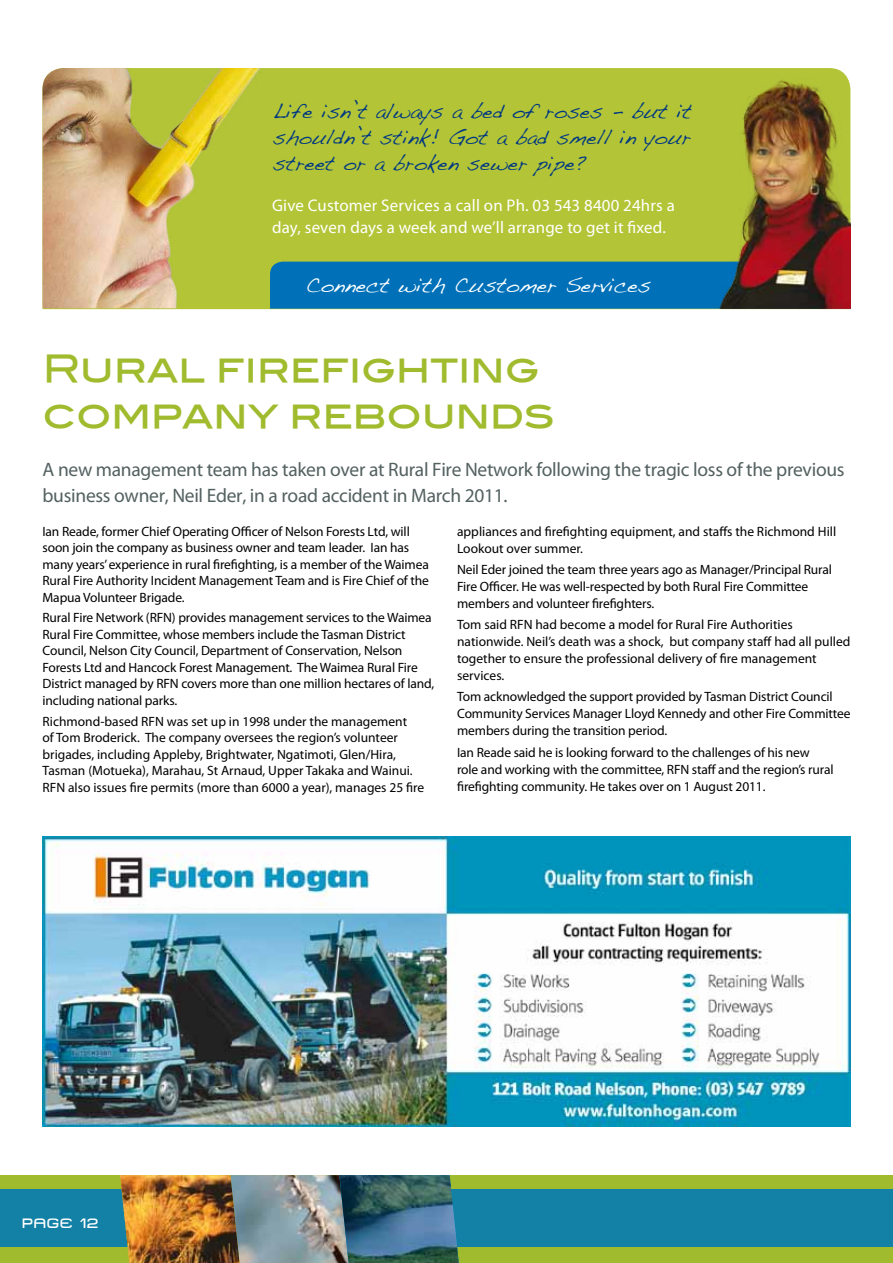
<style>
.page{position:relative;width:893px;height:1263px;background:#fff}
.page>*{position:absolute;margin:0;border:0;box-sizing:border-box;transform-origin:0 0}
.t1{font:37.5px/46.5px "Blair Md ITCTT Medium";letter-spacing:-.01em;color:#a0bb2d}
.t2{font:21.15px "Handwriting Dakota";color:#fff}
.t3{font:20.85px/26px "Handwriting Dakota";color:#003882;text-align:justify}
.t4{font:19.5px/26.2px "Myriad Pro";letter-spacing:-.015em;color:#536160}
.t5{font:16.8px/22.5px "Myriad Pro";letter-spacing:.01em;color:#fff}
.t6{font:13.5px/16.5px "Myriad Pro";letter-spacing:-.01em;color:#000}
.t7{font:13.5px "Metro DF";letter-spacing:.04em;color:#fff}
</style>
<div class="page">
<div style="left:0;top:1175px;width:893px;height:88px;background:#a0bb2d"></div>
<div style="left:0;top:1190px;width:893px;height:57px;background:#1381a5"></div>
<img style="left:43px;top:836px;width:807px;height:291px">
<img style="left:120px;top:1175px;width:219px;height:88px">
<img style="left:339px;top:1175px;width:120px;height:88px">
<div style="left:43px;top:68px;width:798px;height:241px;background:#b3c537"></div>
<img style="left:43px;top:68px;width:236px;height:240px">
<div style="left:270px;top:262px;width:436px;height:47px;background:#0071b9"></div>
<img style="left:706px;top:71px;width:144px;height:238px">
<h3 class="t3" style="left:273px;top:98px;width:420px">Life isn’t always a bed of roses - but it shouldn’t stink! Got a bad smell in your street or a broken sewer pipe?</h3>
<p class="t5" style="left:272px;top:194px;width:404px">Give Customer Services a call on Ph. 03 543 8400 24hrs a day, seven days a week and we’ll arrange to get it fixed.</p>
<h2 class="t2" style="left:306px;top:272px;width:346px">Connect with Customer Services</h2>
<h1 class="t1" style="left:43px;top:341px;width:513px">Rural firefighting company rebounds</h1>
<h3 class="t4" style="left:43px;top:456px;width:803px">A new management team has taken over at Rural Fire Network following the tragic loss of the previous business owner, Neil Eder, in a road accident in March 2011.</h3>
<p class="t6" style="left:43px;top:523px;width:388px">Ian Reade, former Chief Operating Officer of Nelson Forests Ltd, will soon join the company as business owner and team leader. Ian has many years’ experience in rural firefighting, is a member of the Waimea Rural Fire Authority Incident Management Team and is Fire Chief of the Mapua Volunteer Brigade.</p>
<p class="t6" style="left:43px;top:609px;width:393px">Rural Fire Network (RFN) provides management services to the Waimea Rural Fire Committee, whose members include the Tasman District Council, Nelson City Council, Department of Conservation, Nelson Forests Ltd and Hancock Forest Management. The Waimea Rural Fire District managed by RFN covers more than one million hectares of land, including national parks.</p>
<p class="t6" style="left:43px;top:713px;width:383px">Richmond-based RFN was set up in 1998 under the management<br>of Tom Broderick. The company oversees the region’s volunteer brigades, including Appleby, Brightwater, Ngatimoti, Glen/Hira, Tasman (Motueka), Marahau, St Arnaud, Upper Takaka and Wainui.<br>RFN also issues fire permits (more than 6000 a year), manages 25 fire</p>
<p class="t6" style="left:457px;top:523px;width:381px;line-height:17px">appliances and firefighting equipment, and staffs the Richmond Hill<br>Lookout over summer.</p>
<p class="t6" style="left:457px;top:561px;width:376px;line-height:17px">Neil Eder joined the team three years ago as Manager/Principal Rural<br>Fire Officer. He was well-respected by both Rural Fire Committee members and volunteer firefighters.</p>
<p class="t6" style="left:457px;top:616px;width:395px;line-height:17px">Tom said RFN had become a model for Rural Fire Authorities nationwide. Neil’s death was a shock, but company staff had all pulled together to ensure the professional delivery of fire management services.</p>
<p class="t6" style="left:457px;top:688px;width:395px;line-height:17px">Tom acknowledged the support provided by Tasman District Council<br>Community Services Manager Lloyd Kennedy and other Fire Committee members during the transition period.</p>
<p class="t6" style="left:457px;top:743px;width:378px;line-height:17px">Ian Reade said he is looking forward to the challenges of his new role and working with the committee, RFN staff and the region’s rural firefighting community. He takes over on 1 August 2011.</p>
<p class="t7" style="left:23px;top:1214px;width:78px">PAGE 12</p>
</div>
